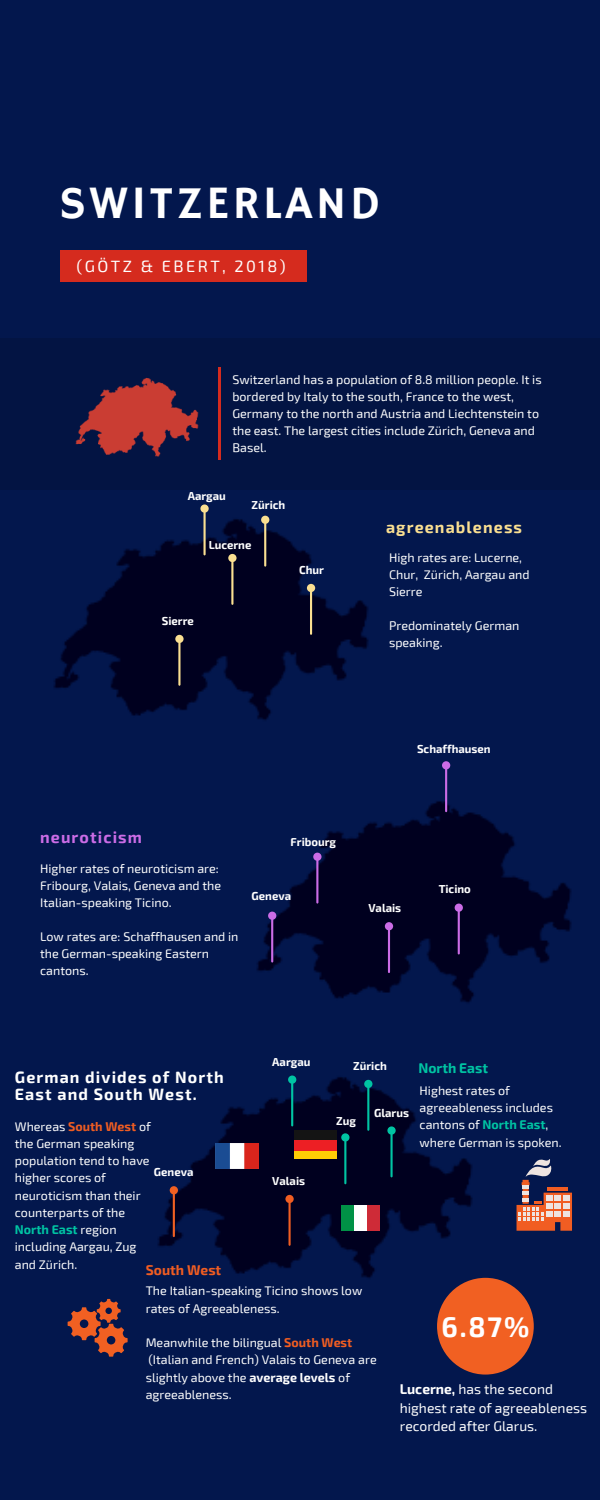
<style>
.page{position:relative;width:600px;height:1500px;background:#03174d}
.page>*{position:absolute;margin:0;border:0;box-sizing:border-box;transform-origin:0 0}
.t1{font:46.3px "Hammersmith One";letter-spacing:.07em;color:#fff}
.t2{font:700 27.8px "Exo 2";color:#fff}
.t3{font:16.4px "Exo 2";letter-spacing:.15em;color:#fff}
.t4{font:700 16.1px/17.2px "Exo 2";letter-spacing:.07em;color:#fff}
.t5{font:700 16.1px "Exo 2";letter-spacing:.07em;color:#fadf91}
.t6{font:700 16.1px "Exo 2";letter-spacing:.07em;color:#cb6ce6}
.t7{font:13.8px/18.8px "Exo 2";color:#fff}
.t8{font:700 13.8px "Exo 2";color:#00c4a3}
.t9{font:700 13.8px "Exo 2";color:#f15d22}
.t10{font:12.5px/17.2px "Exo 2";color:#fff}
.t11{font:700 11.3px "Exo 2";color:#fff}
.s1{font-weight:700;color:#f05d22}
.s2{font-weight:700;color:#00c4a3}
.s3{font-weight:700}
</style>
<div class="page">
<div style="left:0;top:338px;width:600px;height:152px;background:#031443"></div>
<svg style="left:517px;top:1159px;width:55px;height:72px"></svg>
<div style="left:437px;top:1278px;width:97px;height:97px;background:#f16022;border-radius:50%"></div>
<div style="left:60px;top:251px;width:247px;height:31px;background:#d52b1e"></div>
<hr style="left:218px;top:367px;width:3px;height:93px;background:#d52b1e">
<img style="left:81px;top:377px;width:118px;height:48px">
<img style="left:54px;top:425px;width:315px;height:295px">
<svg style="left:261px;top:516px;width:8px;height:51px"></svg>
<svg style="left:228px;top:554px;width:9px;height:51px"></svg>
<svg style="left:307px;top:584px;width:8px;height:51px"></svg>
<svg style="left:200px;top:504px;width:9px;height:51px"></svg>
<img style="left:257px;top:801px;width:315px;height:202px">
<svg style="left:455px;top:904px;width:8px;height:51px"></svg>
<svg style="left:313px;top:853px;width:9px;height:51px"></svg>
<svg style="left:268px;top:912px;width:8px;height:51px"></svg>
<svg style="left:385px;top:922px;width:8px;height:51px"></svg>
<img style="left:158px;top:1077px;width:354px;height:220px">
<div style="left:341px;top:1205px;width:13px;height:26px;background:#009246"></div>
<div style="left:354px;top:1205px;width:13px;height:26px;background:#fff"></div>
<div style="left:367px;top:1205px;width:13px;height:26px;background:#ce2b37"></div>
<img style="left:216px;top:1143px;width:42px;height:26px">
<svg style="left:68px;top:1299px;width:60px;height:58px"></svg>
<svg style="left:364px;top:1080px;width:8px;height:51px"></svg>
<svg style="left:387px;top:1126px;width:9px;height:51px"></svg>
<svg style="left:341px;top:1133px;width:9px;height:51px"></svg>
<svg style="left:288px;top:1076px;width:8px;height:50px"></svg>
<svg style="left:285px;top:1195px;width:9px;height:51px"></svg>
<svg style="left:170px;top:1186px;width:8px;height:51px"></svg>
<div style="left:294px;top:1130px;width:43px;height:10px;background:#141414"></div>
<div style="left:294px;top:1150px;width:43px;height:9px;background:#ffcd05"></div>
<div style="left:294px;top:1140px;width:43px;height:11px;background:#ed1f24"></div>
<svg style="left:442px;top:761px;width:8px;height:51px"></svg>
<svg style="left:175px;top:635px;width:9px;height:51px"></svg>
<h1 class="t1" style="left:59px;top:176px;width:323px">SWITZERLAND</h1>
<h3 class="t3" style="left:77px;top:255px;width:211px">(GÖTZ &amp; EBERT, 2018)</h3>
<p class="t10" style="left:232px;top:371px;width:311px">Switzerland has a population of 8.8 million people. It is bordered by Italy to the south, France to the west, Germany to the north and Austria and Liechtenstein to the east. The largest cities include Zürich, Geneva and Basel.</p>
<p class="t11" style="left:188px;top:488px;width:40px">Aargau</p>
<p class="t11" style="left:252px;top:497px;width:35px">Zürich</p>
<p class="t11" style="left:209px;top:538px;width:44px">Lucerne</p>
<p class="t11" style="left:299px;top:563px;width:26px">Chur</p>
<p class="t11" style="left:162px;top:614px;width:34px">Sierre</p>
<p class="t5" style="left:386px;top:517px;width:138px">agreenableness</p>
<p class="t10" style="left:389px;top:548px;width:142px">High rates are: Lucerne,<br>Chur, Zürich, Aargau and<br>Sierre</p>
<p class="t10" style="left:389px;top:616px;width:132px">Predominately German speaking.</p>
<p class="t6" style="left:40px;top:826px;width:103px">neuroticism</p>
<p class="t10" style="left:40px;top:860px;width:183px">Higher rates of neuroticism are:<br>Fribourg, Valais, Geneva and the<br>Italian-speaking Ticino.</p>
<p class="t10" style="left:40px;top:928px;width:200px">Low rates are: Schaffhausen and in the German-speaking Eastern cantons.</p>
<p class="t11" style="left:291px;top:834px;width:47px">Fribourg</p>
<p class="t11" style="left:252px;top:889px;width:41px">Geneva</p>
<p class="t11" style="left:417px;top:742px;width:75px">Schaffhausen</p>
<p class="t11" style="left:368px;top:901px;width:34px">Valais</p>
<p class="t11" style="left:439px;top:882px;width:34px">Ticino</p>
<p class="t4" style="left:15px;top:1067px;width:210px">German divides of North<br>East and South West.</p>
<p class="t10" style="left:15px;top:1117px;width:137px">Whereas <span class="s1">South West</span> of the German speaking population tend to have higher scores of neuroticism than their counterparts of the<br><span class="s2">North East</span> region including Aargau, Zug and Zürich.</p>
<p class="t9" style="left:146px;top:1261px;width:77px">South West</p>
<p class="t11" style="left:154px;top:1165px;width:41px">Geneva</p>
<p class="t11" style="left:272px;top:1055px;width:40px">Aargau</p>
<p class="t11" style="left:353px;top:1058px;width:35px">Zürich</p>
<p class="t11" style="left:336px;top:1114px;width:21px">Zug</p>
<p class="t11" style="left:374px;top:1105px;width:36px">Glarus</p>
<p class="t8" style="left:418px;top:1059px;width:71px">North East</p>
<p class="t10" style="left:420px;top:1081px;width:144px">Highest rates of agreeableness includes cantons of <span class="s2">North East</span>, where German is spoken.</p>
<p class="t11" style="left:272px;top:1174px;width:34px">Valais</p>
<p class="t10" style="left:146px;top:1282px;width:218px">The Italian-speaking Ticino shows low rates of Agreeableness.</p>
<p class="t10" style="left:146px;top:1333px;width:233px">Meanwhile the bilingual <span class="s1">South West </span>(Italian and French) Valais to Geneva are slightly above the <span class="s3">average levels</span> of agreeableness.</p>
<h2 class="t2" style="left:441px;top:1309px;width:90px">6.87%</h2>
<p class="t7" style="left:400px;top:1379px;width:189px"><span class="s3">Lucerne,</span> has the second highest rate of agreeableness recorded after Glarus.</p>
</div>
